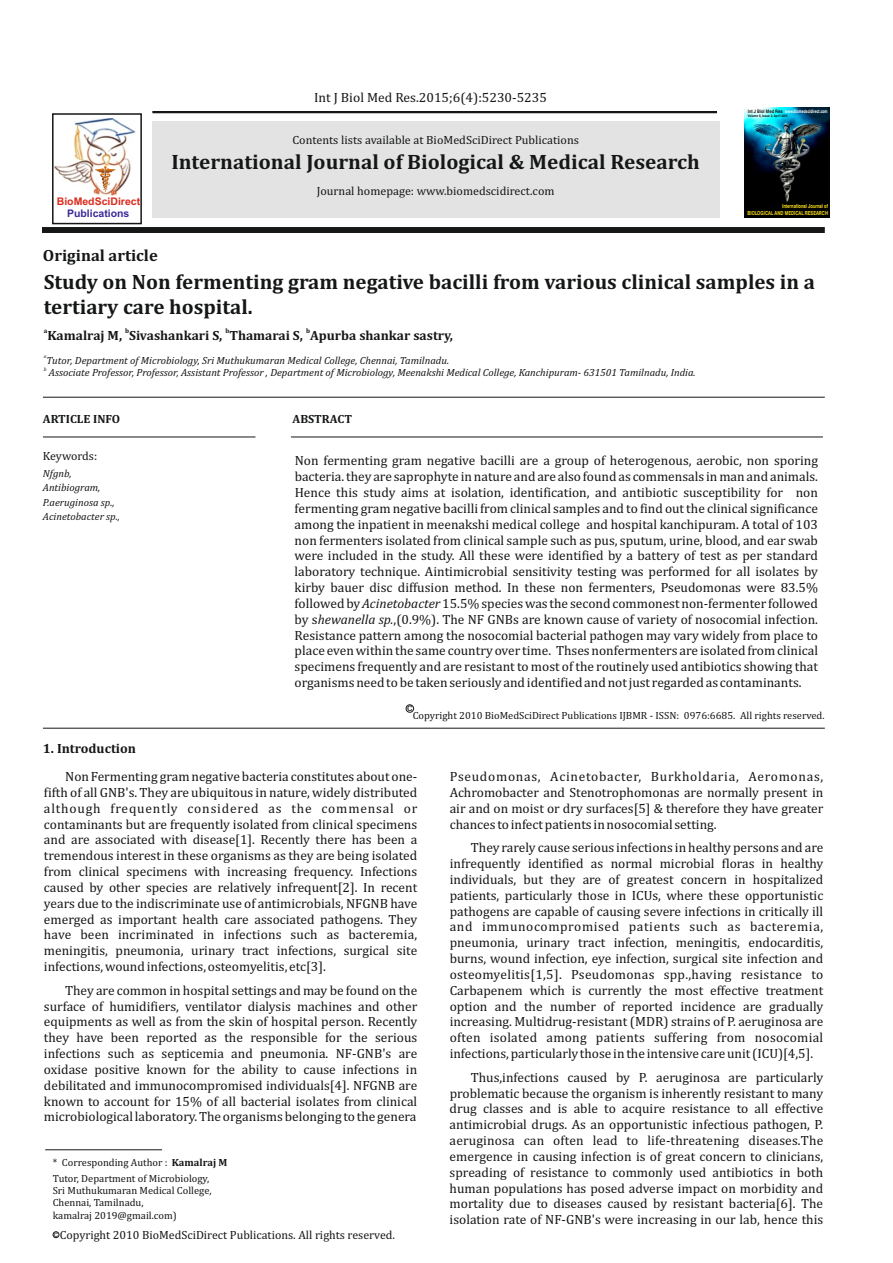
<style>
.page{position:relative;width:893px;height:1263px;background:#fff}
.page>*{position:absolute;margin:0;border:0;box-sizing:border-box;transform-origin:0 0}
.t1{font:700 21px/24.6px "Cambria";color:#151616}
.t2{font:700 16.5px "Cambria";color:#151616}
.t3{font:13.5px/15.9px "Cambria";color:#151616;text-align:justify}
.t4{font:700 13.5px "Cambria";color:#151616}
.t5{font:12px "Cambria";color:#151616}
.t6{font:700 12px "Cambria";color:#151616}
.t7{font:italic 10.5px/14.4px "Cambria";color:#151616}
.t8{font:10.5px/12.3px "Cambria";color:#151616}
.t9{font:700 10.5px "Arial";color:#dd2b1c}
.t10{font:700 10.5px "Arial";color:#3c2b99}
.t11{font:10.5px "Arial";color:#151616}
.t12{font:8.25px "Arial";color:#151616}
.t13{font:700 6.75px "Cambria";color:#151616}
.t14{font:700 5.55px/6.6px "Swiss 721 BT";color:#fbe116;text-align:right;scale:.75 1}
.t15{font:italic 5.25px "Cambria";color:#151616}
.t16{font:700 4.8px "Swiss 721 BT";color:#fff;scale:.71 1}
.t17{font:700 3.45px "Swiss 721 BT";color:#151616;scale:.83 1}
.s1{color:#151616}
.s2{font-style:italic}
.s3{font-weight:700}
</style>
<div class="page">
<hr style="left:152px;top:111px;width:565px;height:2px;background:#151616">
<div style="left:42px;top:227px;width:783px;height:6px;background:#151616"></div>
<div style="left:152px;top:121px;width:567px;height:97px;background:#e3e3e3"></div>
<hr style="left:43px;top:397px;width:782px;height:1px;background:#151616">
<hr style="left:43px;top:437px;width:212px;height:1px;background:#151616">
<hr style="left:291px;top:437px;width:532px;height:1px;background:#151616">
<div style="left:52px;top:113px;width:90px;height:111px;border:2px solid #151616"></div>
<img style="left:55px;top:119px;width:80px;height:76px">
<svg style="left:95px;top:166px;width:21px;height:26px"></svg>
<hr style="left:43px;top:728px;width:782px;height:1px;background:#151616">
<div style="left:406px;top:704px;width:8px;height:9px;border:1px solid #151616;border-radius:50%"></div>
<hr style="left:45px;top:1149px;width:117px;height:1px;background:#151616">
<img style="left:744px;top:107px;width:85px;height:111px">
<div style="left:53px;top:1231px;width:6px;height:7px;border:1px solid #151616;border-radius:50%"></div>
<p class="t9" style="left:57px;top:197px;width:85px">BioMedSciDirect</p>
<p class="t10" style="left:67px;top:209px;width:64px">Publications</p>
<p class="t2" style="left:43px;top:248px;width:116px">Original article</p>
<p class="t3" style="left:314px;top:90px;width:234px">Int J Biol Med Res.2015;6(4):5230-5235</p>
<p class="t5" style="left:292px;top:134px;width:288px">Contents lists available at BioMedSciDirect Publications</p>
<h1 class="t1" style="left:171px;top:151px;width:530px">International Journal of Biological &amp; Medical Research</h1>
<p class="t5" style="left:317px;top:186px;width:239px">Journal homepage: www.biomedscidirect.com</p>
<p class="t16" style="left:748px;top:109px;width:114px"><span class="s1">Int J Biol Med Res</span> www.biomedscidirect.com</p>
<p class="t17" style="left:748px;top:115px;width:50px">Volume 6, Issue 2, April 2015</p>
<p class="t14" style="left:747px;top:204px;width:109px">International Journal of<br>BIOLOGICAL AND MEDICAL RESEARCH</p>
<h1 class="t1" style="left:44px;top:271px;width:773px">Study on Non fermenting gram negative bacilli from various clinical samples in a tertiary care hospital.</h1>
<p class="t13" style="left:44px;top:328px;width:5px">a</p>
<p class="t13" style="left:125px;top:328px;width:5px">b</p>
<p class="t13" style="left:225px;top:328px;width:5px">b</p>
<p class="t13" style="left:306px;top:328px;width:5px">b</p>
<p class="t4" style="left:47px;top:329px;width:407px">Kamalraj M, Sivashankari S, Thamarai S, Apurba shankar sastry,</p>
<p class="t15" style="left:44px;top:354px;width:4px">a</p>
<p class="t7" style="left:47px;top:354px;width:404px">Tutor, Department of Microbiology, Sri Muthukumaran Medical College, Chennai, Tamilnadu.</p>
<p class="t15" style="left:44px;top:367px;width:4px">b</p>
<p class="t7" style="left:49px;top:366px;width:648px">Associate Professor, Professor, Assistant Professor , Department of Microbiology, Meenakshi Medical College, Kanchipuram- 631501 Tamilnadu, India.</p>
<p class="t6" style="left:43px;top:414px;width:79px">ARTICLE INFO</p>
<p class="t6" style="left:293px;top:414px;width:61px">ABSTRACT</p>
<p class="t5" style="left:43px;top:451px;width:56px">Keywords:</p>
<p class="t7" style="left:43px;top:467px;width:79px">Nfgnb,<br>Antibiogram,<br>P.aeruginosa sp.,<br>Acinetobacter sp.,</p>
<p class="t3" style="left:295px;top:454px;width:525px">Non fermenting gram negative bacilli are a group of heterogenous, aerobic, non sporing bacteria. they are saprophyte in nature and are also found as commensals in man and animals.<br>Hence this study aims at isolation, identification, and antibiotic susceptibility for non fermenting gram negative bacilli from clinical samples and to find out the clinical significance among the inpatient in meenakshi medical college and hospital kanchipuram. A total of 103 non fermenters isolated from clinical sample such as pus, sputum, urine, blood, and ear swab were included in the study. All these were identified by a battery of test as per standard laboratory technique. Aintimicrobial sensitivity testing was performed for all isolates by kirby bauer disc diffusion method. In these non fermenters, Pseudomonas were 83.5% followed by <span class="s2">Acinetobacter</span>15.5% species was the second commonest non-fermenter followed by s<span class="s2">hewanella sp.</span>,(0.9%). The NF GNBs are known cause of variety of nosocomial infection.<br>Resistance pattern among the nosocomial bacterial pathogen may vary widely from place to place even within the same country over time. Thses nonfermenters are isolated from clinical specimens frequently and are resistant to most of the routinely used antibiotics showing that organisms need to be taken seriously and identified and not just regarded as contaminants.</p>
<p class="t4" style="left:43px;top:743px;width:95px">1. Introduction</p>
<p class="t11" style="left:407px;top:703px;width:7px">c</p>
<p class="t8" style="left:413px;top:710px;width:413px">Copyright 2010 BioMedSciDirect Publications IJBMR - ISSN: 0976:6685. All rights reserved.</p>
<p class="t3" style="left:44px;top:769px;width:375px;text-indent:21px">Non Fermenting gram negative bacteria constitutes about one&shy;fifth of all GNB's. They are ubiquitous in nature, widely distributed although frequently considered as the commensal or contaminants but are frequently isolated from clinical specimens and are associated with disease[1]. Recently there has been a tremendous interest in these organisms as they are being isolated from clinical specimens with increasing frequency. Infections caused by other species are relatively infrequent[2]. In recent years due to the indiscriminate use of antimicrobials, NFGNB have emerged as important health care associated pathogens. They have been incriminated in infections such as bacteremia, meningitis, pneumonia, urinary tract infections, surgical site infections, wound infections, osteomyelitis, etc[3].</p>
<p class="t3" style="left:44px;top:983px;width:375px;text-indent:21px">They are common in hospital settings and may be found on the surface of humidifiers, ventilator dialysis machines and other equipments as well as from the skin of hospital person. Recently they have been reported as the responsible for the serious infections such as septicemia and pneumonia. NF-GNB's are oxidase positive known for the ability to cause infections in debilitated and immunocompromised individuals[4]. NFGNB are known to account for 15% of all bacterial isolates from clinical microbiological laboratory. The organisms belonging to the genera</p>
<p class="t8" style="left:53px;top:1155px;width:176px;line-height:15.9px">* Corresponding Author : <span class="s3">Kamalraj M<br></span>Tutor, Department of Microbiology,</p>
<p class="t8" style="left:53px;top:1185px;width:160px">Sri Muthukumaran Medical College,<br>Chennai, Tamilnadu,<br>kamalraj 2019@gmail.com)</p>
<p class="t5" style="left:60px;top:1229px;width:337px">Copyright 2010 BioMedSciDirect Publications. All rights reserved.</p>
<p class="t12" style="left:54px;top:1231px;width:6px">c</p>
<p class="t3" style="left:450px;top:769px;width:375px">Pseudomonas, Acinetobacter, Burkholdaria, Aeromonas, Achromobacter and Stenotrophomonas are normally present in air and on moist or dry surfaces[5] &amp; therefore they have greater chances to infect patients in nosocomial setting.</p>
<p class="t3" style="left:450px;top:840px;width:375px;text-indent:21px">They rarely cause serious infections in healthy persons and are infrequently identified as normal microbial floras in healthy individuals, but they are of greatest concern in hospitalized patients, particularly those in ICUs, where these opportunistic pathogens are capable of causing severe infections in critically ill and immunocompromised patients such as bacteremia, pneumonia, urinary tract infection, meningitis, endocarditis, burns, wound infection, eye infection, surgical site infection and osteomyelitis[1,5]. Pseudomonas spp.,having resistance to Carbapenem which is currently the most effective treatment option and the number of reported incidence are gradually increasing. Multidrug-resistant (MDR) strains of P. aeruginosa are often isolated among patients suffering from nosocomial infections, particularly those in the intensive care unit (ICU)[4,5].</p>
<p class="t3" style="left:450px;top:1070px;width:375px;text-indent:21px">Thus,infections caused by P. aeruginosa are particularly problematic because the organism is inherently resistant to many drug classes and is able to acquire resistance to all effective antimicrobial drugs. As an opportunistic infectious pathogen, P. aeruginosa can often lead to life-threatening diseases.The emergence in causing infection is of great concern to clinicians, spreading of resistance to commonly used antibiotics in both human populations has posed adverse impact on morbidity and mortality due to diseases caused by resistant bacteria[6]. The isolation rate of NF-GNB's were increasing in our lab, hence this</p>
</div>
